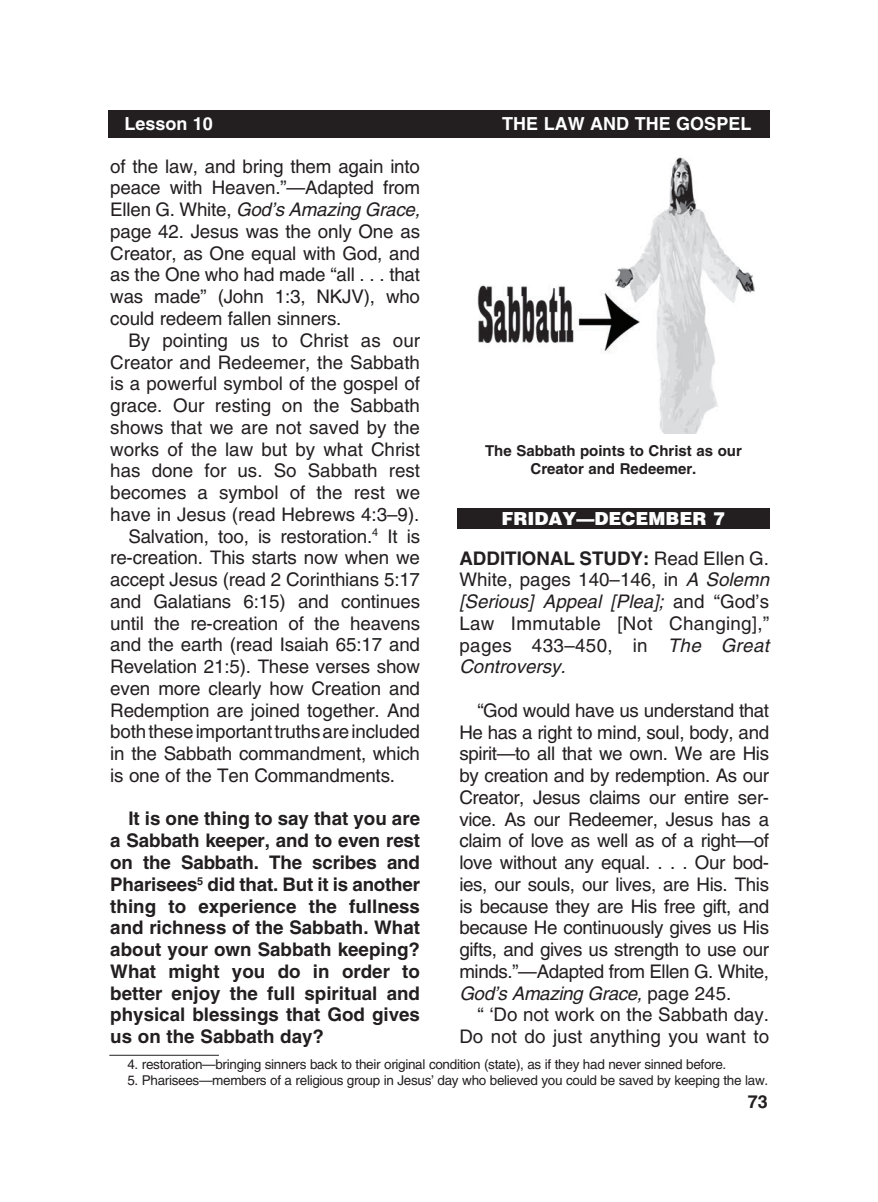
<style>
.page{position:relative;width:878px;height:1202px;background:#fff}
.page>*{position:absolute;margin:0;border:0;box-sizing:border-box;transform-origin:0 0}
._1-Body{font:18.75px/21.8px "Helvetica";letter-spacing:-.01em;color:#231f20;text-align:justify}
._2-Body_bold{font:700 18.75px/21.8px "Helvetica";color:#231f20;text-align:justify}
._3-Body_X_indent{font:18.75px/21.8px "Helvetica";letter-spacing:.015em;color:#231f20}
.t1{font:700 18px "Helvetica";color:#fff}
.t2{font:900 18px "Helvetica";color:#fff}
.t3{font:700 18px "Helvetica";color:#231f20}
._8-captions{font:700 15px/18px "Helvetica";color:#231f20;text-align:center}
._6-Footnotes_rule{font:13.5px "Helvetica";letter-spacing:-.025em;color:#231f20}
._7-footnotes{font:13.5px "Helvetica";letter-spacing:-.025em;color:#231f20}
.s1{font-style:italic}
.s2{font-weight:700}
</style>
<div class="page">
<div style="left:108px;top:110px;width:662px;height:27px;background:#231f20"></div>
<hr style="left:109px;top:1054px;width:110px;height:1px;background:#231f20">
<div style="left:457px;top:508px;width:312px;height:20px;background:#231f20"></div>
<img style="left:477px;top:158px;width:277px;height:275px">
<p class="t1" style="left:124px;top:113px;width:90px">Lesson 10</p>
<p class="t1" style="left:502px;top:113px;width:102px">The Law and</p>
<p class="t1" style="left:634px;top:113px;width:13px">the</p>
<p class="t1" style="left:676px;top:113px;width:27px">Gospel</p>
<p class="_1-Body" style="left:110px;top:155px;width:311px">of the law, and bring them again into peace with Heaven. ”—Adapted from Ellen G. White, <span class="s1">God’s Amazing Grace, </span>page 42. Jesus was the only One as Creator, as One equal with God, and as the One who had made “all . . . that was made” (John 1:3, NKJV), who could redeem fallen sinners.</p>
<p class="_1-Body" style="left:110px;top:329px;width:311px;text-indent:18px">By pointing us to Christ as our Creator and Redeemer, the Sabbath is a powerful symbol of the gospel of grace. Our resting on the Sabbath shows that we are not saved by the works of the law but by what Christ has done for us. So Sabbath rest becomes a symbol of the rest we have in Jesus (read Hebrews 4:3–9).</p>
<p class="_1-Body" style="left:110px;top:525px;width:311px;text-indent:18px">Salvation, too, is restoration. <sup>4</sup> It is re-creation. This starts now when we accept Jesus (read 2 Corinthians 5:17 and Galatians 6:15) and continues until the re-creation of the heavens and the earth (read Isaiah 65:17 and Revelation 21:5). These verses show even more clearly how Creation and Redemption are joined together. And both these important truths are included in the Sabbath commandment, which is one of the Ten Commandments.</p>
<p class="_2-Body_bold" style="left:110px;top:807px;width:311px;text-indent:18px">It is one thing to say that you are a Sabbath keeper, and to even rest on the Sabbath. The scribes and Pharisees<sup>5</sup> did that. But it is another thing to experience the fullness and richness of the Sabbath. What about your own Sabbath keeping?<br>What might you do in order to better enjoy the full spiritual and physical blessings that God gives us on the Sabbath day?</p>
<p class="_8-captions" style="left:485px;top:442px;width:258px">The Sabbath points to Christ as our<br>Creator and Redeemer.</p>
<p class="t2" style="left:501px;top:506px;width:225px">FRIDAY—DECEMBER 7</p>
<p class="_3-Body_X_indent" style="left:459px;top:547px;width:311px"><span class="s2">ADDITIONAL STUDY:</span> Read Ellen G.<br>White, pages 140–146, in <span class="s1">A Solemn [Serious] Appeal [Plea];</span> and “God’s<br>Law Immutable [Not Changing],” pages 433–450, in <span class="s1">The Great<br>Controversy.</span></p>
<p class="_1-Body" style="left:459px;top:699px;width:311px;text-indent:18px">“God would have us understand that He has a right to mind, soul, body, and spirit—to all that we own. We are His by creation and by redemption. As our Creator, Jesus claims our entire ser&shy;vice. As our Redeemer, Jesus has a claim of love as well as of a right—of love without any equal. . . . Our bod&shy;ies, our souls, our lives, are His. This is because they are His free gift, and because He continuously gives us His gifts, and gives us strength to use our minds.”—Adapted from Ellen G. White, <span class="s1">God’s Amazing Grace,</span> page 245.</p>
<p class="_1-Body" style="left:459px;top:1004px;width:311px;text-align:right">“ ‘Do not work on the Sabbath day.<br>Do not do just anything you want to</p>
<p class="_6-Footnotes_rule" style="left:127px;top:1056px;width:598px">4. restoration—bringing sinners back to their original condition (state), as if they had never sinned before.</p>
<p class="_7-footnotes" style="left:127px;top:1072px;width:640px">5. Pharisees—members of a religious group in Jesus’ day who believed you could be saved by keeping the law.</p>
<p class="t3" style="left:747px;top:1090px;width:22px">73</p>
</div>
